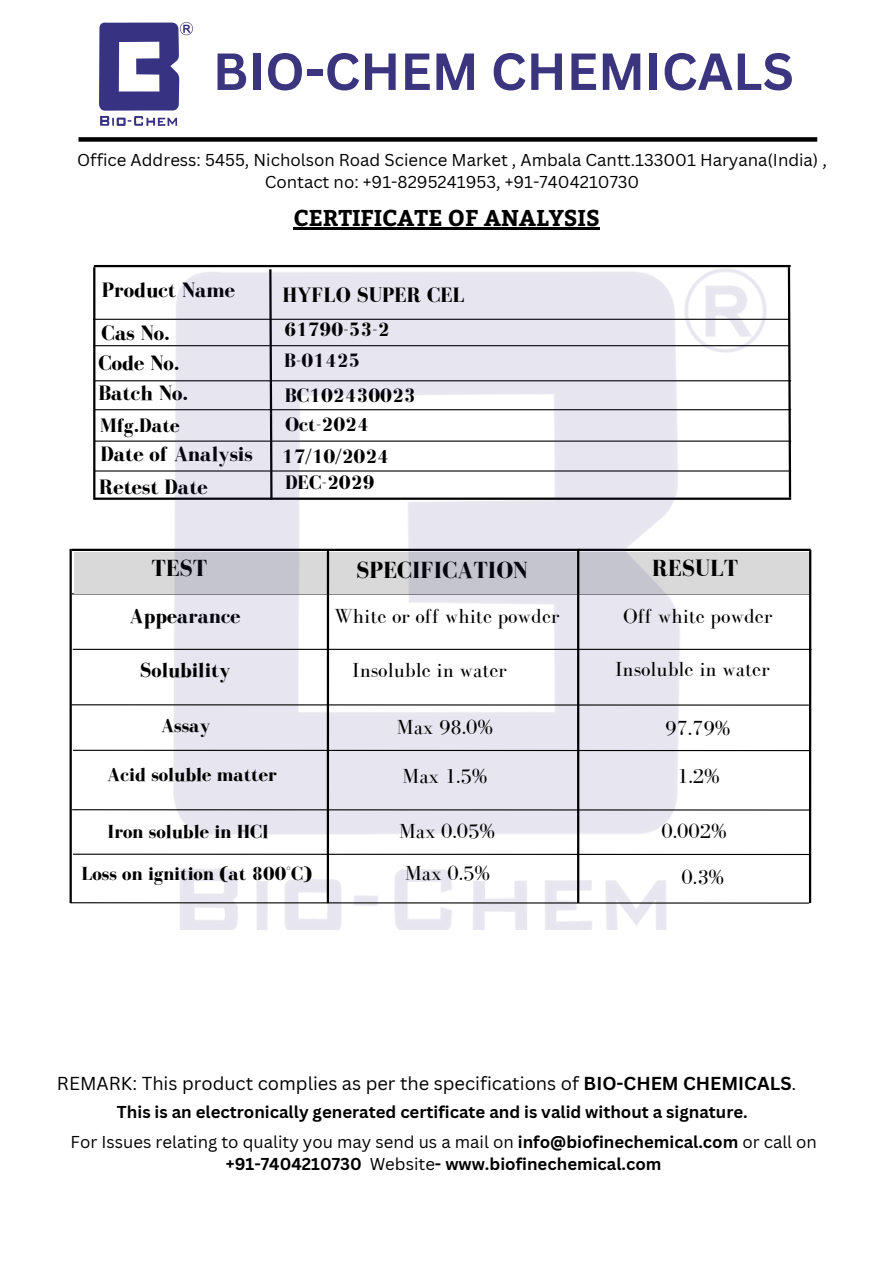
<style>
.page{position:relative;width:894px;height:1264px;background:#fff}
.page>*{position:absolute;margin:0;border:0;box-sizing:border-box;transform-origin:0 0}
.t1{font:700 51px "Canva Sans";color:#3b3580}
.t2{font:700 24px "Bodoni FLF";color:#000}
.t3{font:700 22.8px "Bitter";color:#000}
.t4{font:700 21.45px "Bodoni FLF";color:#000}
.t5{font:21px "Bodoni FLF";color:#000}
.t6{font:700 21px "Bodoni FLF";color:#000}
.t7{font:700 20.1px "Bodoni FLF";color:#000}
.t8{font:700 19.95px "Bodoni FLF";color:#000}
.t9{font:700 19.5px "Bodoni FLF";color:#000}
.t10{font:18.3px "Canva Sans";color:#000}
.t11{font:700 16.8px/22.5px "Canva Sans";color:#000;text-align:center}
.t12{font:16.8px/22.5px "Canva Sans";color:#000;text-align:center}
.s1{font-weight:700}
.s2{font-weight:400}
</style>
<div class="page">
<div style="left:78px;top:137px;width:739px;height:5px;background:#000"></div>
<img style="left:100px;top:22px;width:92px;height:104px">
<hr style="left:293px;top:228px;width:306px;height:2px;background:#000">
<hr style="left:72px;top:593px;width:738px;height:1px;background:#000">
<hr style="left:72px;top:548px;width:738px;height:3px;background:#000">
<div style="left:74px;top:552px;width:736px;height:41px;background:#d9d9d9"></div>
<hr style="left:93px;top:319px;width:696px;height:1px;background:#000">
<hr style="left:93px;top:345px;width:696px;height:1px;background:#000">
<hr style="left:94px;top:380px;width:697px;height:1px;background:#000">
<hr style="left:94px;top:409px;width:697px;height:1px;background:#000">
<hr style="left:94px;top:440px;width:697px;height:1px;background:#000">
<hr style="left:94px;top:470px;width:697px;height:1px;background:#000">
<hr style="left:94px;top:497px;width:697px;height:3px;background:#000">
<hr style="left:93px;top:267px;width:2px;height:233px;background:#000">
<svg style="left:786px;top:265px;width:6px;height:235px"></svg>
<hr style="left:94px;top:265px;width:696px;height:2px;background:#000">
<hr style="left:808px;top:550px;width:3px;height:353px;background:#000">
<img style="left:173px;top:269px;width:593px;height:660px">
<hr style="left:73px;top:648px;width:738px;height:2px;background:#000">
<hr style="left:71px;top:704px;width:737px;height:1px;background:#000">
<hr style="left:69px;top:549px;width:3px;height:354px;background:#000">
<hr style="left:73px;top:749px;width:737px;height:2px;background:#000">
<hr style="left:72px;top:809px;width:737px;height:1px;background:#000">
<hr style="left:73px;top:853px;width:737px;height:2px;background:#000">
<hr style="left:71px;top:902px;width:737px;height:1px;background:#000">
<hr style="left:577px;top:549px;width:2px;height:354px;background:#000">
<hr style="left:326px;top:551px;width:3px;height:352px;background:#000">
<h1 class="t1" style="left:213px;top:35px;width:582px">BIO-CHEM CHEMICALS</h1>
<p class="t12" style="left:77px;top:148px;width:751px">Office Address: 5455, Nicholson Road Science Market , Ambala Cantt.133001 Haryana(India) ,<br>Contact no: +91-8295241953, +91-7404210730</p>
<h3 class="t4" style="left:102px;top:278px;width:135px">Product Name</h3>
<h4 class="t4" style="left:102px;top:321px;width:70px">Cas No.</h4>
<h4 class="t4" style="left:98px;top:351px;width:82px">Code No.</h4>
<h4 class="t4" style="left:98px;top:381px;width:91px">Batch No.</h4>
<h4 class="t7" style="left:100px;top:414px;width:81px">Mfg.Date</h4>
<h4 class="t4" style="left:100px;top:442px;width:154px">Date of Analysis</h4>
<h4 class="t4" style="left:99px;top:475px;width:110px">Retest Date</h4>
<h4 class="t3" style="left:293px;top:201px;width:308px">CERTIFICATE OF ANALYSIS</h4>
<h4 class="t4" style="left:282px;top:283px;width:184px">HYFLO SUPER CEL</h4>
<h4 class="t8" style="left:284px;top:318px;width:107px">61790-53-2</h4>
<h4 class="t8" style="left:284px;top:349px;width:78px">B-01425</h4>
<h4 class="t7" style="left:285px;top:384px;width:132px">BC102430023</h4>
<h4 class="t7" style="left:285px;top:413px;width:85px">Oct-2024</h4>
<h4 class="t7" style="left:282px;top:445px;width:109px">17/10/2024</h4>
<h4 class="t7" style="left:285px;top:471px;width:91px">DEC-2029</h4>
<h3 class="t2" style="left:151px;top:554px;width:57px">TEST</h3>
<h3 class="t2" style="left:356px;top:557px;width:173px">SPECIFICATION</h3>
<h4 class="t2" style="left:652px;top:554px;width:87px">RESULT</h4>
<h4 class="t6" style="left:129px;top:604px;width:112px">Appearance</h4>
<h4 class="t5" style="left:623px;top:604px;width:150px">Off white powder</h4>
<h2 class="t5" style="left:334px;top:604px;width:227px">White or off white powder</h2>
<h4 class="t6" style="left:140px;top:658px;width:92px">Solubility</h4>
<p class="t5" style="left:615px;top:657px;width:156px">Insoluble in water</p>
<h4 class="t5" style="left:352px;top:658px;width:156px">Insoluble in water</h4>
<h4 class="t9" style="left:161px;top:714px;width:50px">Assay</h4>
<h4 class="t5" style="left:397px;top:715px;width:98px">Max 98.0%</h4>
<h2 class="t5" style="left:665px;top:716px;width:67px">97.79%</h2>
<h4 class="t9" style="left:107px;top:763px;width:171px">Acid soluble matter</h4>
<h2 class="t5" style="left:402px;top:764px;width:86px">Max 1.5%</h2>
<h4 class="t5" style="left:677px;top:764px;width:44px">1.2%</h4>
<h4 class="t5" style="left:399px;top:819px;width:98px">Max 0.05%</h4>
<h4 class="t9" style="left:107px;top:820px;width:162px">Iron soluble in HCl</h4>
<h4 class="t5" style="left:661px;top:819px;width:67px">0.002%</h4>
<h4 class="t9" style="left:81px;top:863px;width:232px">Loss on ignition (at 800°C)</h4>
<h5 class="t5" style="left:405px;top:862px;width:86px">Max 0.5%</h5>
<h4 class="t5" style="left:681px;top:866px;width:44px">0.3%</h4>
<h2 class="t10" style="left:57px;top:1070px;width:740px">REMARK: This product complies as per the specifications of <span class="s1">BIO-CHEM CHEMICALS</span>.</h2>
<p class="t11" style="left:117px;top:1100px;width:632px">This is an electronically generated certificate and is valid without a signature.</p>
<h3 class="t11" style="left:71px;top:1129px;width:747px"><span class="s2">For Issues relating to quality you may send us a mail on</span> info@biofinechemical.com <span class="s2">or call on </span>+91-7404210730 <span class="s2">Website</span>- www.biofinechemical.com</h3>
</div>
